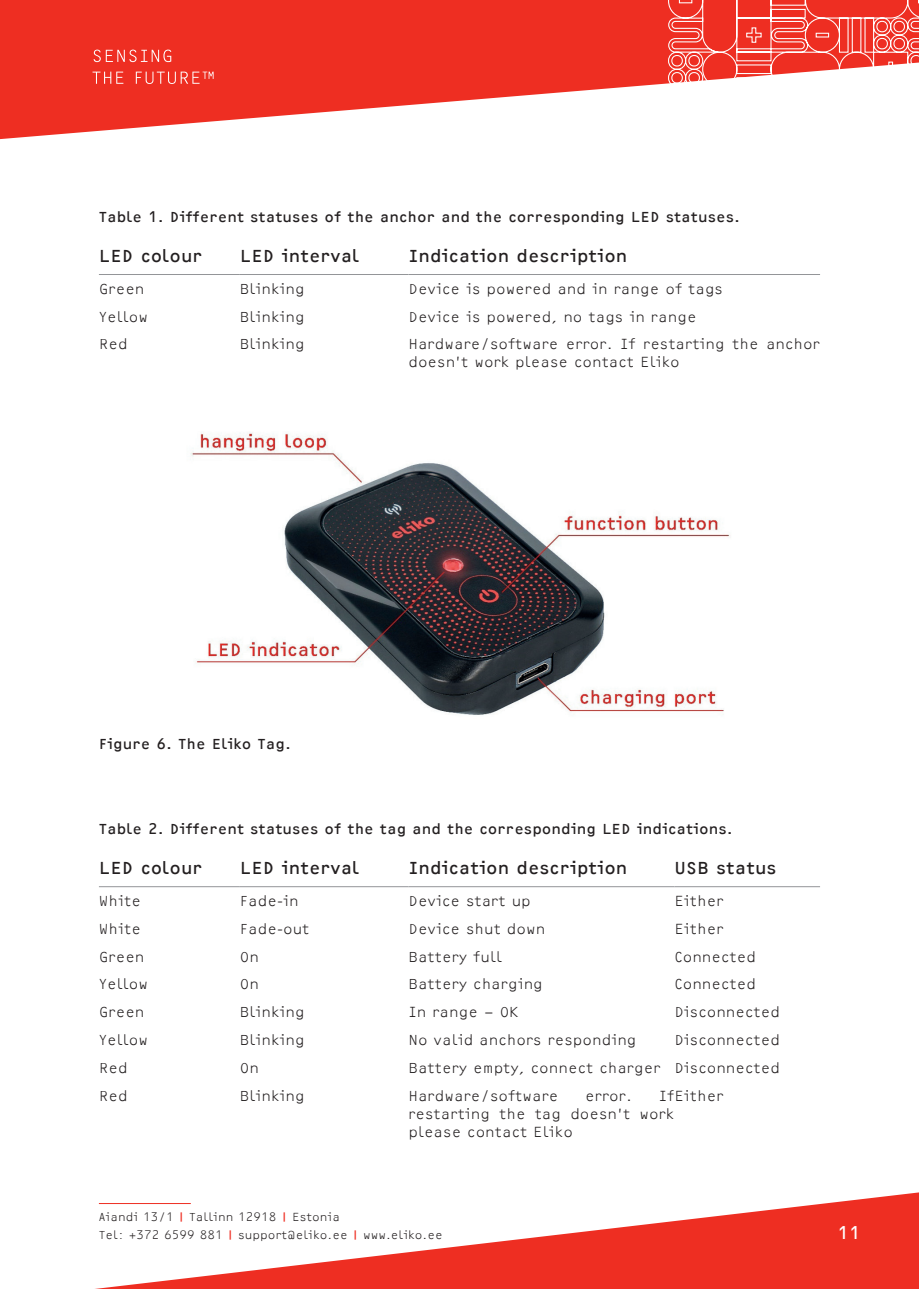
<style>
.page{position:relative;width:919px;height:1289px;background:#fff}
.page>*{position:absolute;margin:0;border:0;box-sizing:border-box;transform-origin:0 0}
.t1{font:18px "OCRF";color:#231f20}
.t2{font:18px "OCRF";color:#fff}
.t3{font:300 15px/18px "OCRF";color:#231f20}
.t4{font:15px "OCRF";color:#231f20}
.t5{font:300 12px/18px "OCRF";color:#231f20}
.s1{font-weight:400;color:#ee2e22}
</style>
<div class="page">
<svg style="left:0;top:0;width:667px;height:139px;fill:#ee2e22"></svg>
<svg style="left:98px;top:1192px;width:820px;height:96px"></svg>
<svg style="left:667px;top:0;width:251px;height:84px"></svg>
<svg style="left:94px;top:50px;width:77px;height:12px"></svg>
<svg style="left:92px;top:72px;width:31px;height:12px"></svg>
<svg style="left:136px;top:72px;width:77px;height:12px"></svg>
<hr style="left:99px;top:1203px;width:92px;height:1px;background:#ee2e22">
<hr style="left:99px;top:886px;width:141px;height:1px;background:#939598">
<hr style="left:240px;top:886px;width:168px;height:1px;background:#939598">
<hr style="left:408px;top:886px;width:266px;height:1px;background:#939598">
<hr style="left:674px;top:886px;width:146px;height:1px;background:#939598">
<img style="left:190px;top:432px;width:540px;height:283px">
<hr style="left:99px;top:274px;width:141px;height:1px;background:#939598">
<hr style="left:240px;top:274px;width:168px;height:1px;background:#939598">
<hr style="left:408px;top:274px;width:412px;height:1px;background:#939598">
<p class="t4" style="left:99px;top:207px;width:642px">Table 1. Different statuses of the anchor and the corresponding LED statuses.</p>
<p class="t1" style="left:99px;top:245px;width:105px">LED colour</p>
<p class="t1" style="left:240px;top:245px;width:121px">LED interval</p>
<p class="t1" style="left:408px;top:245px;width:220px">Indication description</p>
<p class="t3" style="left:99px;top:279px;width:47px">Green</p>
<p class="t3" style="left:240px;top:279px;width:66px">Blinking</p>
<p class="t3" style="left:408px;top:279px;width:316px">Device is powered and in range of tags</p>
<p class="t3" style="left:99px;top:307px;width:51px">Yellow</p>
<p class="t3" style="left:240px;top:307px;width:66px">Blinking</p>
<p class="t3" style="left:408px;top:307px;width:289px">Device is powered, no tags in range</p>
<p class="t3" style="left:99px;top:335px;width:30px">Red</p>
<p class="t3" style="left:240px;top:335px;width:66px">Blinking</p>
<p class="t3" style="left:408px;top:335px;width:413px">Hardware/software error. If restarting the anchor doesn’t work please contact Eliko</p>
<p class="t4" style="left:99px;top:734px;width:194px">Figure 6. The Eliko Tag.</p>
<p class="t4" style="left:99px;top:819px;width:635px">Table 2. Different statuses of the tag and the corresponding LED indications.</p>
<p class="t1" style="left:99px;top:856px;width:105px">LED colour</p>
<p class="t1" style="left:240px;top:856px;width:121px">LED interval</p>
<p class="t1" style="left:408px;top:856px;width:220px">Indication description</p>
<p class="t1" style="left:674px;top:856px;width:104px">USB status</p>
<p class="t3" style="left:99px;top:891px;width:43px">White</p>
<p class="t3" style="left:240px;top:891px;width:60px">Fade-in</p>
<p class="t3" style="left:408px;top:891px;width:124px">Device start up</p>
<p class="t3" style="left:674px;top:891px;width:51px">Either</p>
<p class="t3" style="left:99px;top:919px;width:43px">White</p>
<p class="t3" style="left:240px;top:919px;width:71px">Fade-out</p>
<p class="t3" style="left:408px;top:919px;width:138px">Device shut down</p>
<p class="t3" style="left:674px;top:919px;width:51px">Either</p>
<p class="t3" style="left:99px;top:947px;width:47px">Green</p>
<p class="t3" style="left:240px;top:947px;width:21px">On</p>
<p class="t3" style="left:408px;top:947px;width:95px">Battery full</p>
<p class="t3" style="left:674px;top:947px;width:83px">Connected</p>
<p class="t3" style="left:99px;top:974px;width:51px">Yellow</p>
<p class="t3" style="left:240px;top:974px;width:21px">On</p>
<p class="t3" style="left:408px;top:974px;width:136px">Battery charging</p>
<p class="t3" style="left:674px;top:974px;width:83px">Connected</p>
<p class="t3" style="left:99px;top:1002px;width:47px">Green</p>
<p class="t3" style="left:240px;top:1002px;width:66px">Blinking</p>
<p class="t3" style="left:408px;top:1002px;width:112px">In range – OK</p>
<p class="t3" style="left:674px;top:1002px;width:107px">Disconnected</p>
<p class="t3" style="left:99px;top:1030px;width:51px">Yellow</p>
<p class="t3" style="left:240px;top:1030px;width:66px">Blinking</p>
<p class="t3" style="left:408px;top:1030px;width:230px">No valid anchors responding</p>
<p class="t3" style="left:674px;top:1030px;width:107px">Disconnected</p>
<p class="t3" style="left:99px;top:1058px;width:30px">Red</p>
<p class="t3" style="left:240px;top:1058px;width:21px">On</p>
<p class="t3" style="left:408px;top:1058px;width:373px">Battery empty, connect charger Disconnected</p>
<p class="t3" style="left:99px;top:1086px;width:30px">Red</p>
<p class="t3" style="left:240px;top:1086px;width:66px">Blinking</p>
<p class="t3" style="left:408px;top:1086px;width:151px">Hardware/software</p>
<p class="t3" style="left:585px;top:1086px;width:48px">error.</p>
<p class="t3" style="left:408px;top:1086px;width:316px;text-indent:250px">IfEither restarting the tag doesn’t work please contact Eliko</p>
<p class="t5" style="left:99px;top:1207px;width:345px">Aiandi 13/1 <span class="s1">|</span> Tallinn 12918 <span class="s1">|</span> Estonia<br>Tel: +372 6599 881 <span class="s1">|</span> support@eliko.ee <span class="s1">|</span> www.eliko.ee</p>
<p class="t2" style="left:837px;top:1221px;width:25px">11</p>
</div>
